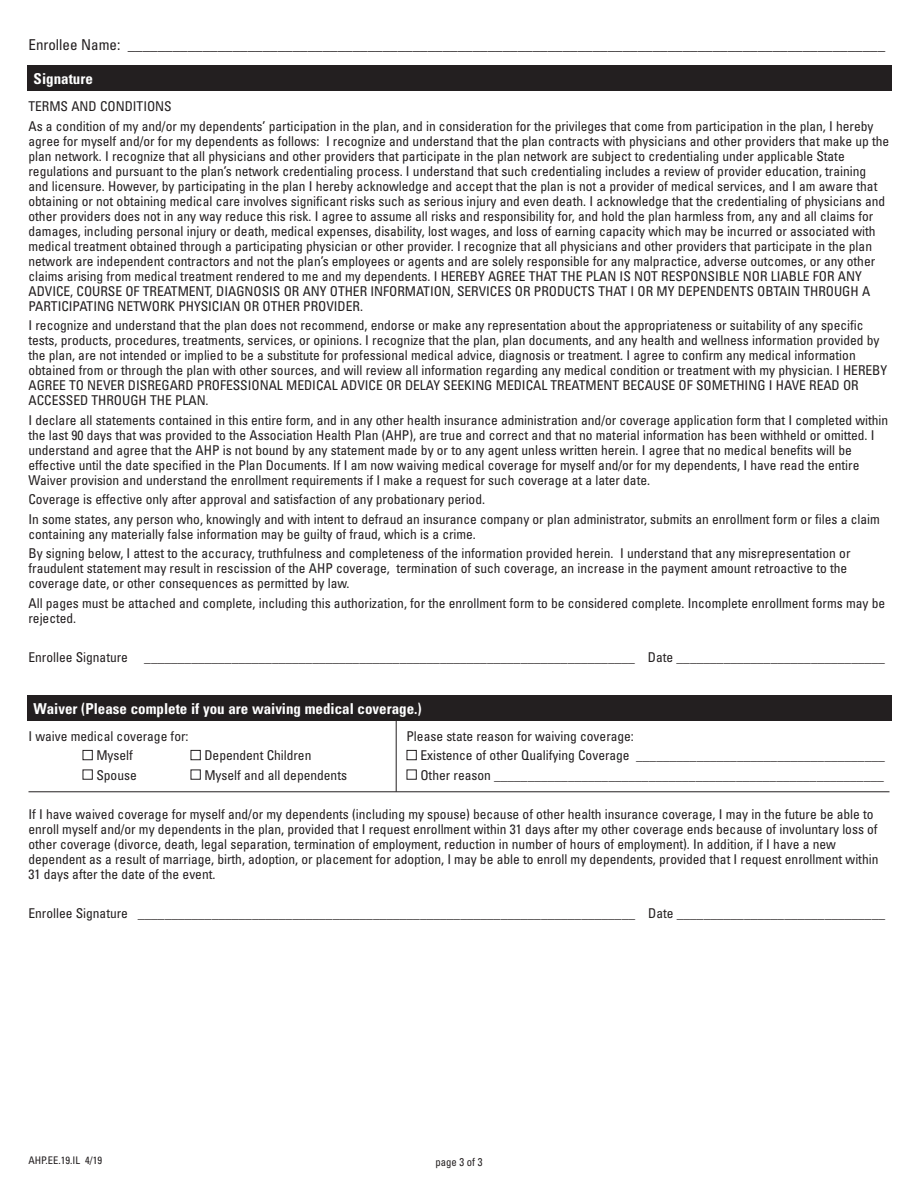
<style>
.page{position:relative;width:918px;height:1188px;background:#fff}
.page>*{position:absolute;margin:0;border:0;box-sizing:border-box;transform-origin:0 0}
.t1{font:condensed 15px "Univers";color:#231f20}
.t2{font:700 condensed 15px "Univers";color:#fff}
.t3{font:condensed 13.5px/15px "Univers";color:#231f20}
.t4{font:condensed 11.25px "Univers";color:#231f20;scale:.95 1}
.t5{font:condensed 10.5px "Univers";color:#231f20}
.s1{color:#fff}
</style>
<div class="page">
<div style="left:27px;top:66px;width:864px;height:25px;background:#231f20"></div>
<div style="left:27px;top:695px;width:864px;height:26px;background:#231f20"></div>
<hr style="left:29px;top:791px;width:861px;height:1px;background:#231f20">
<hr style="left:396px;top:720px;width:1px;height:72px;background:#231f20">
<p class="t1" style="left:28px;top:39px;width:858px">Enrollee Name: _____________________________________________________________________________________________________</p>
<p class="t2" style="left:34px;top:73px;width:61px">Signature</p>
<p class="t3" style="left:29px;top:98px;width:847px;line-height:19.5px">TERMS AND CONDITIONS<br>As a condition of my and/or my dependents’ participation in the plan, and in consideration for the privileges that come from participation in the plan, I hereby</p>
<p class="t3" style="left:29px;top:134px;width:862px">agree for myself and/or for my dependents as follows: I recognize and understand that the plan contracts with physicians and other providers that make up the plan network. I recognize that all physicians and other providers that participate in the plan network are subject to credentialing under applicable State regulations and pursuant to the plan’s network credentialing process. I understand that such credentialing includes a review of provider education, training and licensure. However, by participating in the plan I hereby acknowledge and accept that the plan is not a provider of medical services, and I am aware that obtaining or not obtaining medical care involves significant risks such as serious injury and even death. I acknowledge that the credentialing of physicians and other providers does not in any way reduce this risk. I agree to assume all risks and responsibility for, and hold the plan harmless from, any and all claims for damages, including personal injury or death, medical expenses, disability, lost wages, and loss of earning capacity which may be incurred or associated with medical treatment obtained through a participating physician or other provider. I recognize that all physicians and other providers that participate in the plan network are independent contractors and not the plan’s employees or agents and are solely responsible for any malpractice, adverse outcomes, or any other claims arising from medical treatment rendered to me and my dependents. I HEREBY AGREE THAT THE PLAN IS NOT RESPONSIBLE NOR LIABLE FOR ANY ADVICE, COURSE OF TREATMENT, DIAGNOSIS OR ANY OTHER INFORMATION, SERVICES OR PRODUCTS THAT I OR MY DEPENDENTS OBTAIN THROUGH A PARTICIPATING NETWORK PHYSICIAN OR OTHER PROVIDER.</p>
<p class="t3" style="left:29px;top:319px;width:860px">I recognize and understand that the plan does not recommend, endorse or make any representation about the appropriateness or suitability of any specific tests, products, procedures, treatments, services, or opinions. I recognize that the plan, plan documents, and any health and wellness information provided by the plan, are not intended or implied to be a substitute for professional medical advice, diagnosis or treatment. I agree to confirm any medical information obtained from or through the plan with other sources, and will review all information regarding any medical condition or treatment with my physician. I HEREBY AGREE TO NEVER DISREGARD PROFESSIONAL MEDICAL ADVICE OR DELAY SEEKING MEDICAL TREATMENT BECAUSE OF SOMETHING I HAVE READ OR ACCESSED THROUGH THE PLAN.</p>
<p class="t3" style="left:29px;top:413px;width:861px">I declare all statements contained in this entire form, and in any other health insurance administration and/or coverage application form that I completed within the last 90 days that was provided to the Association Health Plan (AHP), are true and correct and that no material information has been withheld or omitted. I understand and agree that the AHP is not bound by any statement made by or to any agent unless written herein. I agree that no medical benefits will be effective until the date specified in the Plan Documents. If I am now waiving medical coverage for myself and/or for my dependents, I have read the entire Waiver provision and understand the enrollment requirements if I make a request for such coverage at a later date.</p>
<p class="t3" style="left:29px;top:491px;width:853px;line-height:19.5px">Coverage is effective only after approval and satisfaction of any probationary period.<br>In some states, any person who, knowingly and with intent to defraud an insurance company or plan administrator, submits an enrollment form or files a claim</p>
<p class="t3" style="left:29px;top:525px;width:823px;line-height:19.5px">containing any materially false information may be guilty of fraud, which is a crime.<br>By signing below, I attest to the accuracy, truthfulness and completeness of the information provided herein. I understand that any misrepresentation or</p>
<p class="t3" style="left:29px;top:562px;width:820px">fraudulent statement may result in rescission of the AHP coverage, termination of such coverage, an increase in the payment amount retroactive to the coverage date, or other consequences as permitted by law.</p>
<p class="t3" style="left:29px;top:596px;width:858px">All pages must be attached and complete, including this authorization, for the enrollment form to be considered complete. Incomplete enrollment forms may be rejected.</p>
<p class="t3" style="left:29px;top:650px;width:858px">Enrollee Signature _________________________________________________________________________ Date _______________________________</p>
<p class="t2" style="left:34px;top:703px;width:390px">Waiver (Please complete if you are waiving medical coverage.)</p>
<p class="t3" style="left:29px;top:730px;width:162px">I waive medical coverage for:</p>
<p class="t3" style="left:407px;top:730px;width:229px">Please state reason for waiving coverage:</p>
<p class="t3" style="left:83px;top:749px;width:52px"><span class="s1">■</span> Myself</p>
<p class="t3" style="left:191px;top:749px;width:122px"><span class="s1">■</span> Dependent Children</p>
<p class="t3" style="left:407px;top:749px;width:480px"><span class="s1">■</span> Existence of other Qualifying Coverage _____________________________________</p>
<p class="t3" style="left:82px;top:769px;width:56px"><span class="s1">■</span> Spouse</p>
<p class="t3" style="left:190px;top:769px;width:158px"><span class="s1">■</span> Myself and all dependents</p>
<p class="t3" style="left:406px;top:769px;width:479px"><span class="s1">■</span> Other reason __________________________________________________________</p>
<p class="t3" style="left:29px;top:808px;width:851px">If I have waived coverage for myself and/or my dependents (including my spouse) because of other health insurance coverage, I may in the future be able to enroll myself and/or my dependents in the plan, provided that I request enrollment within 31 days after my other coverage ends because of involuntary loss of other coverage (divorce, death, legal separation, termination of employment, reduction in number of hours of employment). In addition, if I have a new dependent as a result of marriage, birth, adoption, or placement for adoption, I may be able to enroll my dependents, provided that I request enrollment within 31 days after the date of the event.</p>
<p class="t3" style="left:29px;top:907px;width:858px">Enrollee Signature __________________________________________________________________________ Date _______________________________</p>
<p class="t5" style="left:28px;top:1157px;width:75px">AHP.EE.19.IL 4/19</p>
<p class="t4" style="left:435px;top:1158px;width:51px">page 3 of 3</p>
</div>
